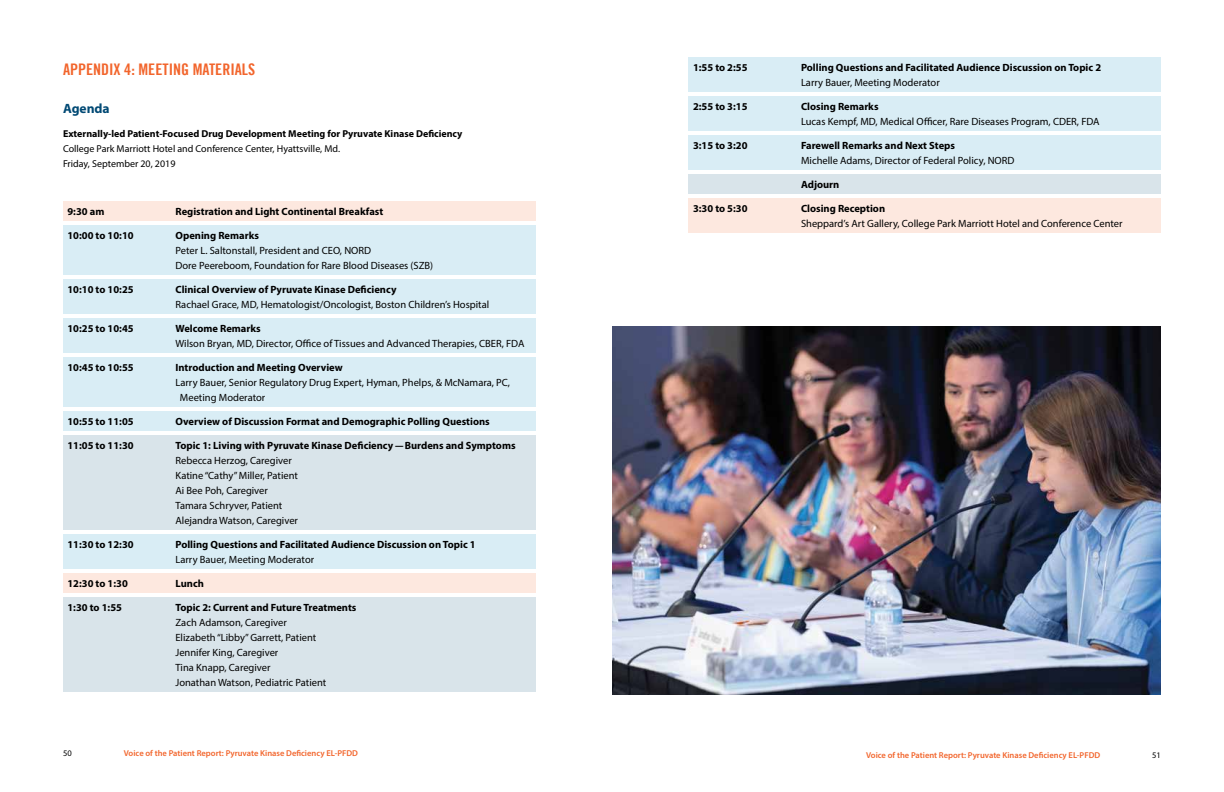
<style>
.page{position:relative;width:1224px;height:792px;background:#fff}
.page>*{position:absolute;margin:0;border:0;box-sizing:border-box;transform-origin:0 0}
.t1{font:16px "Trade Gothic Bold Cond Twenty";color:#f2652c}
.t2{font:700 13.5px "Myriad Pro";color:#004974}
.t3{font:10.5px/15px "Myriad Pro";color:#000}
.t4{font:700 10.5px "Myriad Pro";color:#000}
.t5{font:10px/15px "Myriad Pro";color:#000}
.t6{font:700 10px "Myriad Pro";color:#000}
.t7{font:600 8.5px "Myriad Pro";color:#f2652c}
.t8{font:8.5px "Myriad Pro";color:#000}
</style>
<div class="page">
<div style="left:63px;top:202px;width:473px;height:19px;background:#fde8df"></div>
<div style="left:63px;top:226px;width:473px;height:49px;background:#d9edf5"></div>
<div style="left:63px;top:280px;width:473px;height:34px;background:#d9edf5"></div>
<div style="left:63px;top:319px;width:473px;height:34px;background:#d9edf5"></div>
<div style="left:63px;top:358px;width:473px;height:49px;background:#d9edf5"></div>
<div style="left:63px;top:412px;width:473px;height:19px;background:#d9edf5"></div>
<div style="left:63px;top:436px;width:473px;height:94px;background:#d9e4ea"></div>
<div style="left:63px;top:535px;width:473px;height:34px;background:#d9edf5"></div>
<div style="left:63px;top:574px;width:473px;height:19px;background:#fde8df"></div>
<div style="left:63px;top:598px;width:473px;height:94px;background:#d9e4ea"></div>
<div style="left:688px;top:58px;width:473px;height:34px;background:#d9edf5"></div>
<div style="left:688px;top:97px;width:473px;height:34px;background:#d9edf5"></div>
<div style="left:688px;top:136px;width:473px;height:34px;background:#d9edf5"></div>
<div style="left:688px;top:175px;width:473px;height:19px;background:#d9e4ea"></div>
<div style="left:688px;top:199px;width:473px;height:34px;background:#fde8df"></div>
<img style="left:612px;top:326px;width:549px;height:369px">
<h1 class="t1" style="left:63px;top:59px;width:194px">APPENDIX 4: MEETING MATERIALS</h1>
<p class="t2" style="left:63px;top:100px;width:48px">Agenda</p>
<p class="t6" style="left:63px;top:127px;width:401px">Externally-led Patient-Focused Drug Development Meeting for Pyruvate Kinase Deficiency</p>
<p class="t5" style="left:63px;top:141px;width:279px">College Park Marriott Hotel and Conference Center, Hyattsville, Md.<br>Friday, September 20, 2019</p>
<p class="t4" style="left:68px;top:205px;width:38px">9:30 am</p>
<p class="t4" style="left:176px;top:205px;width:209px">Registration and Light Continental Breakfast</p>
<p class="t4" style="left:68px;top:229px;width:68px">10:00 to 10:10</p>
<p class="t4" style="left:176px;top:229px;width:85px">Opening Remarks</p>
<p class="t3" style="left:176px;top:243px;width:259px">Peter L. Saltonstall, President and CEO, NORD<br>Dore Peereboom, Foundation for Rare Blood Diseases (SZB)</p>
<p class="t4" style="left:68px;top:283px;width:68px">10:10 to 10:25</p>
<p class="t4" style="left:176px;top:283px;width:223px">Clinical Overview of Pyruvate Kinase Deficiency</p>
<p class="t3" style="left:176px;top:297px;width:315px">Rachael Grace, MD, Hematologist/Oncologist, Boston Children’s Hospital</p>
<p class="t4" style="left:68px;top:322px;width:68px">10:25 to 10:45</p>
<p class="t4" style="left:176px;top:322px;width:87px">Welcome Remarks</p>
<p class="t3" style="left:176px;top:336px;width:350px">Wilson Bryan, MD, Director, Office of Tissues and Advanced Therapies, CBER, FDA</p>
<p class="t4" style="left:68px;top:361px;width:68px">10:45 to 10:55</p>
<p class="t4" style="left:176px;top:361px;width:169px">Introduction and Meeting Overview</p>
<p class="t3" style="left:180px;top:375px;width:332px;text-indent:-4px">Larry Bauer, Senior Regulatory Drug Expert, Hyman, Phelps, &amp; McNamara, PC,<br>Meeting Moderator</p>
<p class="t4" style="left:68px;top:415px;width:68px">10:55 to 11:05</p>
<p class="t4" style="left:176px;top:415px;width:316px">Overview of Discussion Format and Demographic Polling Questions</p>
<p class="t4" style="left:68px;top:439px;width:68px">11:05 to 11:30</p>
<p class="t4" style="left:176px;top:439px;width:342px">Topic 1: Living with Pyruvate Kinase Deficiency — Burdens and Symptoms</p>
<p class="t3" style="left:175px;top:453px;width:124px">Rebecca Herzog, Caregiver<br>Katine “Cathy” Miller, Patient<br>Ai Bee Poh, Caregiver<br>Tamara Schryver, Patient<br>Alejandra Watson, Caregiver</p>
<p class="t4" style="left:67px;top:538px;width:68px">11:30 to 12:30</p>
<p class="t4" style="left:175px;top:538px;width:302px">Polling Questions and Facilitated Audience Discussion on Topic 1</p>
<p class="t3" style="left:175px;top:552px;width:140px">Larry Bauer, Meeting Moderator</p>
<p class="t4" style="left:67px;top:577px;width:62px">12:30 to 1:30</p>
<p class="t4" style="left:175px;top:577px;width:30px">Lunch</p>
<p class="t4" style="left:67px;top:601px;width:56px">1:30 to 1:55</p>
<p class="t4" style="left:175px;top:601px;width:182px">Topic 2: Current and Future Treatments</p>
<p class="t3" style="left:175px;top:615px;width:152px">Zach Adamson, Caregiver<br>Elizabeth “Libby” Garrett, Patient<br>Jennifer King, Caregiver<br>Tina Knapp, Caregiver<br>Jonathan Watson, Pediatric Patient</p>
<p class="t4" style="left:693px;top:60px;width:56px">1:55 to 2:55</p>
<p class="t4" style="left:801px;top:60px;width:302px">Polling Questions and Facilitated Audience Discussion on Topic 2</p>
<p class="t3" style="left:801px;top:75px;width:140px">Larry Bauer, Meeting Moderator</p>
<p class="t4" style="left:693px;top:99px;width:56px">2:55 to 3:15</p>
<p class="t4" style="left:801px;top:99px;width:79px">Closing Remarks</p>
<p class="t3" style="left:801px;top:114px;width:300px">Lucas Kempf, MD, Medical Officer, Rare Diseases Program, CDER, FDA</p>
<p class="t4" style="left:693px;top:139px;width:56px">3:15 to 3:20</p>
<p class="t4" style="left:801px;top:139px;width:156px">Farewell Remarks and Next Steps</p>
<p class="t3" style="left:801px;top:153px;width:215px">Michelle Adams, Director of Federal Policy, NORD</p>
<p class="t4" style="left:801px;top:178px;width:40px">Adjourn</p>
<p class="t4" style="left:693px;top:202px;width:56px">3:30 to 5:30</p>
<p class="t4" style="left:801px;top:202px;width:86px">Closing Reception</p>
<p class="t3" style="left:801px;top:216px;width:323px">Sheppard’s Art Gallery, College Park Marriott Hotel and Conference Center</p>
<p class="t8" style="left:63px;top:748px;width:10px">50</p>
<p class="t7" style="left:124px;top:747px;width:236px">Voice of the Patient Report: Pyruvate Kinase Deficiency EL-PFDD</p>
<p class="t7" style="left:866px;top:750px;width:236px">Voice of the Patient Report: Pyruvate Kinase Deficiency EL-PFDD</p>
<p class="t8" style="left:1152px;top:750px;width:10px">51</p>
</div>
